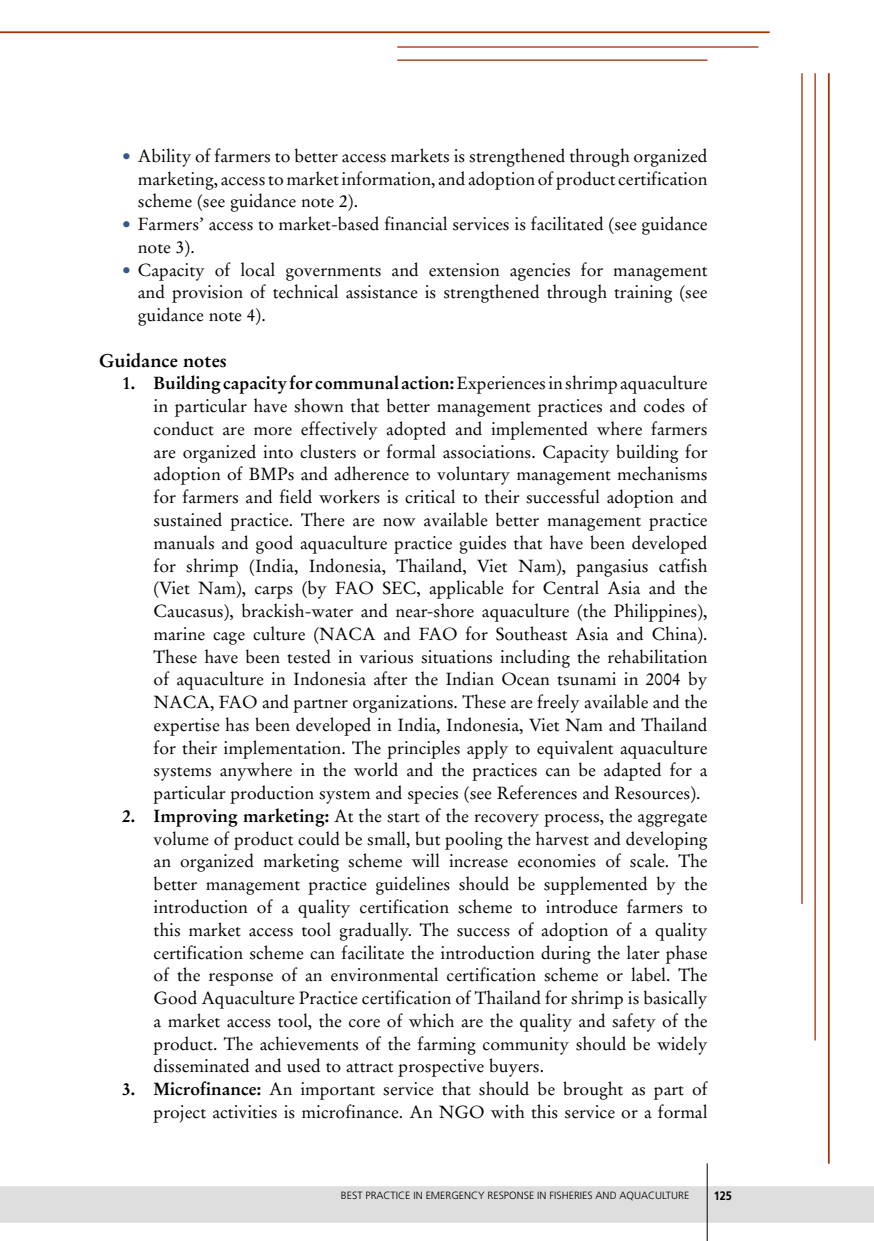
<style>
.page{position:relative;width:874px;height:1241px;background:#fff}
.page>*{position:absolute;margin:0;border:0;box-sizing:border-box;transform-origin:0 0}
.t1{font:700 18.38px "Stempel Garamond LT Std";color:#000}
.t2{font:17.5px/22.8px "Stempel Garamond LT Std";color:#000;text-align:justify}
.t3{font:700 12.25px "Frutiger LT Std";color:#000;scale:.88 1}
.t4{font:300 10.5px "Frutiger LT Std";color:#000}
.s1{font-weight:700;color:#35588e}
.s2{font-weight:700}
</style>
<div class="page">
<div style="left:0;top:1185px;width:873px;height:37px;background:#dfdede"></div>
<hr style="left:706px;top:1163px;width:1px;height:77px;background:#000">
<hr style="left:800px;top:73px;width:2px;height:830px;background:#a23105">
<hr style="left:827px;top:73px;width:2px;height:1090px;background:#a23105">
<hr style="left:814px;top:73px;width:1px;height:967px;background:#a23105">
<hr style="left:0;top:31px;width:769px;height:2px;background:#a23105">
<hr style="left:397px;top:59px;width:310px;height:2px;background:#a23105">
<hr style="left:397px;top:46px;width:361px;height:2px;background:#a23105">
<p class="t2" style="left:138px;top:144px;width:571px;text-indent:-16px"><span class="s1">•</span> Ability of farmers to better access markets is strengthened through organized marketing, access to market information, and adoption of product certification scheme (see guidance note 2).</p>
<p class="t2" style="left:138px;top:213px;width:571px;text-indent:-16px"><span class="s1">•</span> Farmers’ access to market-based financial services is facilitated (see guidance note 3).</p>
<p class="t2" style="left:138px;top:258px;width:571px;text-indent:-16px"><span class="s1">•</span> Capacity of local governments and extension agencies for management and provision of technical assistance is strengthened through training (see guidance note 4).</p>
<p class="t1" style="left:99px;top:349px;width:129px">Guidance notes</p>
<p class="t2" style="left:153px;top:372px;width:555px;text-indent:-32px"><span class="s2">1. Building capacity for communal action:</span> Experiences in shrimp aquaculture in particular have shown that better management practices and codes of conduct are more effectively adopted and implemented where farmers are organized into clusters or formal associations. Capacity building for adoption of BMPs and adherence to voluntary management mechanisms for farmers and field workers is critical to their successful adoption and sustained practice. There are now available better management practice manuals and good aquaculture practice guides that have been developed for shrimp (India, Indonesia, Thailand, Viet Nam), pangasius catfish (Viet Nam), carps (by FAO SEC, applicable for Central Asia and the Caucasus), brackish-water and near-shore aquaculture (the Philippines), marine cage culture (NACA and FAO for Southeast Asia and China).<br>These have been tested in various situations including the rehabilitation of aquaculture in Indonesia after the Indian Ocean tsunami in 2004 by NACA, FAO and partner organizations. These are freely available and the expertise has been developed in India, Indonesia, Viet Nam and Thailand for their implementation. The principles apply to equivalent aquaculture systems anywhere in the world and the practices can be adapted for a particular production system and species (see References and Resources).</p>
<p class="t2" style="left:153px;top:804px;width:555px;text-indent:-31px"><span class="s2">2. Improving marketing:</span> At the start of the recovery process, the aggregate volume of product could be small, but pooling the harvest and developing an organized marketing scheme will increase economies of scale. The better management practice guidelines should be supplemented by the introduction of a quality certification scheme to introduce farmers to this market access tool gradually. The success of adoption of a quality certification scheme can facilitate the introduction during the later phase of the response of an environmental certification scheme or label. The Good Aquaculture Practice certification of Thailand for shrimp is basically a market access tool, the core of which are the quality and safety of the product. The achievements of the farming community should be widely disseminated and used to attract prospective buyers.</p>
<p class="t2" style="left:122px;top:1077px;width:586px;text-align:right"><span class="s2">3. Microfinance:</span> An important service that should be brought as part of project activities is microfinance. An NGO with this service or a formal</p>
<p class="t4" style="left:341px;top:1189px;width:349px">BEST PRACTICE IN EMERGENCY RESPONSE IN FISHERIES AND AQUACULTURE</p>
<p class="t3" style="left:713px;top:1187px;width:22px">125</p>
</div>
